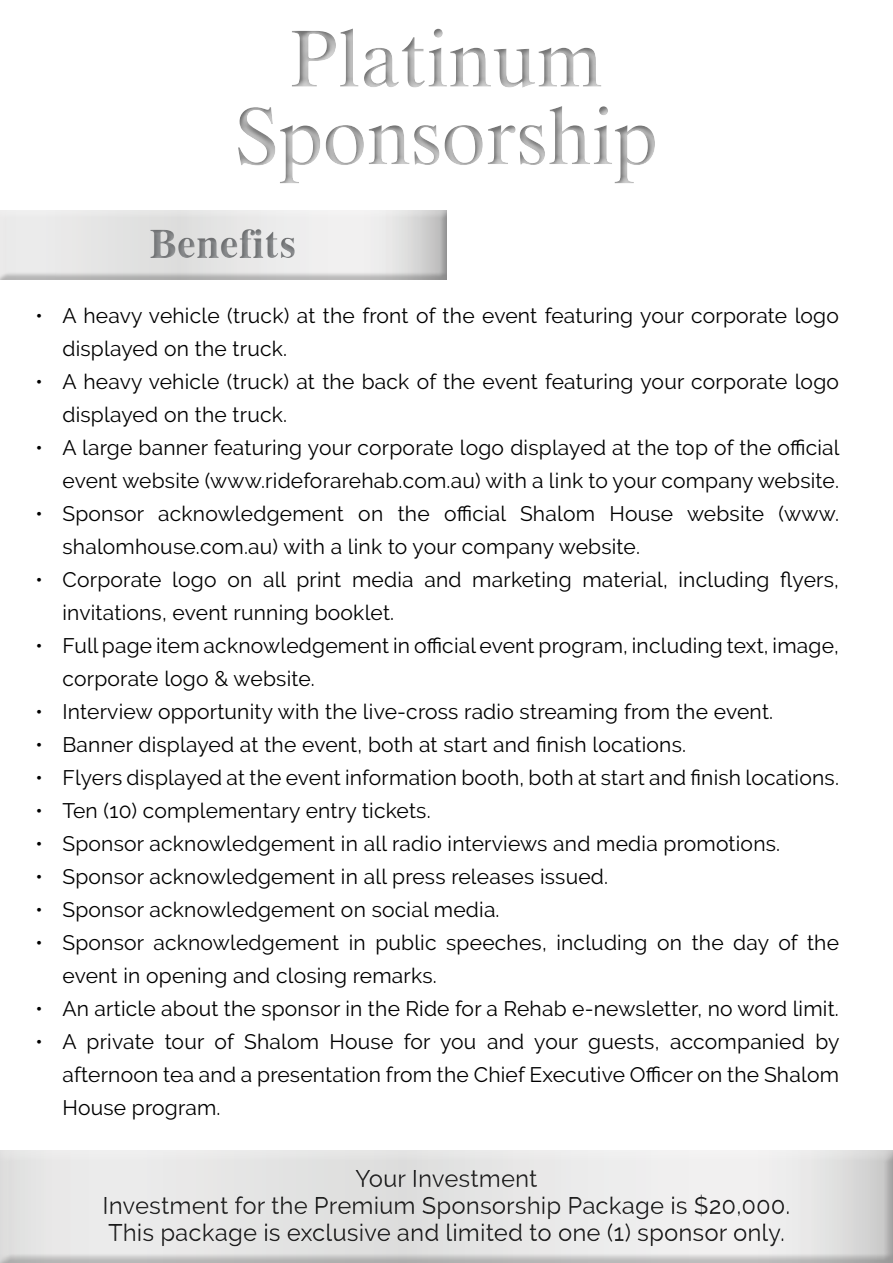
<style>
.page{position:relative;width:893px;height:1263px;background:#fff}
.page>*{position:absolute;margin:0;border:0;box-sizing:border-box;transform-origin:0 0}
.t1{font:700 42px "Dutch 801 BT";color:#858789}
.t2{font:500 24px/27px "Raleway";color:#2e2e2e;text-align:center}
.t3{font:21px/33px "Raleway";letter-spacing:.01em;color:#000}
</style>
<div class="page">
<div style="left:0;top:205px;width:454px;height:75px;background:#000;opacity:.23"></div>
<div style="left:230px;top:21px;width:428px;height:164px;background:#000;opacity:.35"></div>
<div style="left:147px;top:229px;width:151px;height:33px;background:#e4e4e4"></div>
<div style="left:147px;top:226px;width:150px;height:34px;background:#000;opacity:.18"></div>
<div style="left:0;top:1143px;width:893px;height:120px;background:#000;opacity:.22"></div>
<div style="left:103px;top:1168px;width:687px;height:79px;background:#000;opacity:.5"></div>
<h1 class="t1" style="left:150px;top:218px;width:149px">Benefits</h1>
<p class="t3" style="left:62px;top:299px;width:778px;text-indent:-27px">• A heavy vehicle (truck) at the front of the event featuring your corporate logo displayed on the truck.</p>
<p class="t3" style="left:62px;top:365px;width:778px;text-indent:-27px">• A heavy vehicle (truck) at the back of the event featuring your corporate logo displayed on the truck.</p>
<p class="t3" style="left:35px;top:431px;width:806px;text-align:right">• A large banner featuring your corporate logo displayed at the top of the official event website (www.rideforarehab.com.au) with a link to your company website.</p>
<p class="t3" style="left:62px;top:497px;width:778px;text-indent:-27px">• Sponsor acknowledgement on the official Shalom House website (www. shalomhouse.com.au) with a link to your company website.</p>
<p class="t3" style="left:62px;top:563px;width:778px;text-indent:-27px">• Corporate logo on all print media and marketing material, including flyers, invitations, event running booklet.</p>
<p class="t3" style="left:62px;top:629px;width:778px;text-indent:-27px">• Full page item acknowledgement in official event program, including text, image, corporate logo &amp; website.</p>
<p class="t3" style="left:35px;top:695px;width:739px">• Interview opportunity with the live-cross radio streaming from the event.</p>
<p class="t3" style="left:35px;top:728px;width:652px">• Banner displayed at the event, both at start and finish locations.</p>
<p class="t3" style="left:35px;top:761px;width:805px">• Flyers displayed at the event information booth, both at start and finish locations.</p>
<p class="t3" style="left:35px;top:794px;width:397px">• Ten (10) complementary entry tickets.</p>
<p class="t3" style="left:35px;top:827px;width:746px">• Sponsor acknowledgement in all radio interviews and media promotions.</p>
<p class="t3" style="left:35px;top:860px;width:574px">• Sponsor acknowledgement in all press releases issued.</p>
<p class="t3" style="left:35px;top:893px;width:466px">• Sponsor acknowledgement on social media.</p>
<p class="t3" style="left:62px;top:926px;width:778px;text-indent:-27px">• Sponsor acknowledgement in public speeches, including on the day of the event in opening and closing remarks.</p>
<p class="t3" style="left:35px;top:992px;width:805px">• An article about the sponsor in the Ride for a Rehab e-newsletter, no word limit.</p>
<p class="t3" style="left:62px;top:1025px;width:779px;text-align:justify;text-indent:-27px">• A private tour of Shalom House for you and your guests, accompanied by afternoon tea and a presentation from the Chief Executive Officer on the Shalom House program.</p>
<p class="t2" style="left:103px;top:1165px;width:689px">Your Investment<br>Investment for the Premium Sponsorship Package is $20,000.<br>This package is exclusive and limited to one (1) sponsor only.</p>
</div>
